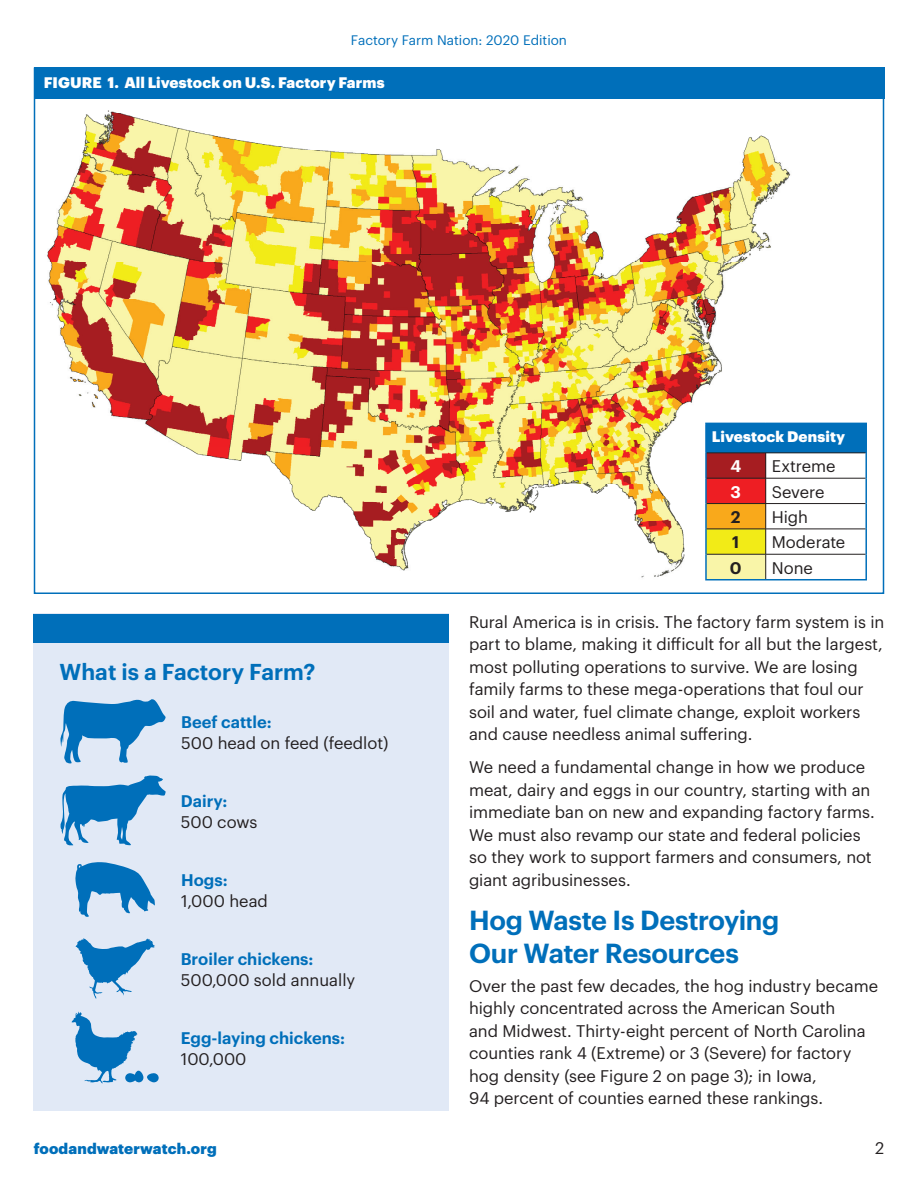
<style>
.page{position:relative;width:918px;height:1188px;background:#fff}
.page>*{position:absolute;margin:0;border:0;box-sizing:border-box;transform-origin:0 0}
.t1{font:600 27px/33px "Graphik";letter-spacing:-.01em;color:#006fba}
.t2{font:600 22.5px "Graphik";color:#006fba}
.t3{font:16.5px/22.5px "Graphik";color:#231f20}
.t4{font:600 16.5px "Graphik";color:#006fba}
.t5{font:600 16.5px "Graphik";color:#231f20}
.t6{font:600 16.5px "Graphik";color:#fff}
.t7{font:900 15px "Graphik";letter-spacing:.005em;color:#fff}
.t8{font:900 15px "Graphik";letter-spacing:.005em;color:#006fba}
.t9{font:13.5px "Graphik";color:#006fba}
</style>
<div class="page">
<div style="left:33px;top:613px;width:415px;height:498px;background:#e1e9f6"></div>
<div style="left:33px;top:615px;width:415px;height:28px;background:#006fba"></div>
<svg style="left:60px;top:699px;width:106px;height:64px"></svg>
<svg style="left:60px;top:775px;width:106px;height:71px"></svg>
<svg style="left:75px;top:862px;width:80px;height:55px"></svg>
<svg style="left:75px;top:938px;width:80px;height:61px"></svg>
<svg style="left:72px;top:1012px;width:87px;height:72px"></svg>
<img style="left:47px;top:110px;width:754px;height:471px">
<div style="left:34px;top:68px;width:850px;height:31px;background:#006fba"></div>
<div style="left:706px;top:423px;width:160px;height:30px;background:#006fba"></div>
<div style="left:706px;top:453px;width:60px;height:25px;background:#a61d21"></div>
<div style="left:706px;top:478px;width:60px;height:26px;background:#ee1e23"></div>
<div style="left:706px;top:504px;width:60px;height:25px;background:#f9a91b"></div>
<div style="left:706px;top:529px;width:60px;height:25px;background:#f2eb17"></div>
<div style="left:706px;top:554px;width:60px;height:26px;background:#f9f5a8"></div>
<hr style="left:705px;top:423px;width:61px;height:1px;background:#006fba">
<hr style="left:705px;top:424px;width:2px;height:29px;background:#006fba">
<hr style="left:766px;top:423px;width:101px;height:1px;background:#006fba">
<hr style="left:865px;top:424px;width:2px;height:29px;background:#006fba">
<hr style="left:705px;top:453px;width:2px;height:25px;background:#006fba">
<hr style="left:865px;top:453px;width:2px;height:25px;background:#006fba">
<hr style="left:705px;top:478px;width:2px;height:26px;background:#006fba">
<hr style="left:865px;top:478px;width:2px;height:26px;background:#006fba">
<hr style="left:705px;top:504px;width:2px;height:25px;background:#006fba">
<hr style="left:865px;top:504px;width:2px;height:25px;background:#006fba">
<hr style="left:705px;top:529px;width:2px;height:25px;background:#006fba">
<hr style="left:865px;top:529px;width:2px;height:25px;background:#006fba">
<hr style="left:705px;top:554px;width:2px;height:25px;background:#006fba">
<hr style="left:865px;top:554px;width:2px;height:25px;background:#006fba">
<hr style="left:705px;top:579px;width:162px;height:1px;background:#006fba">
<hr style="left:707px;top:453px;width:158px;height:1px;background:#231f20">
<hr style="left:707px;top:478px;width:158px;height:1px;background:#231f20">
<hr style="left:707px;top:503px;width:158px;height:1px;background:#231f20">
<hr style="left:707px;top:529px;width:158px;height:1px;background:#231f20">
<hr style="left:707px;top:554px;width:158px;height:1px;background:#231f20">
<svg style="left:765px;top:453px;width:1px;height:126px"></svg>
<p class="t9" style="left:351px;top:34px;width:218px">Factory Farm Nation: 2020 Edition</p>
<p class="t7" style="left:44px;top:76px;width:342px">FIGURE 1. All Livestock on U.S. Factory Farms</p>
<h2 class="t2" style="left:60px;top:662px;width:257px">What is a Factory Farm?</h2>
<p class="t4" style="left:181px;top:715px;width:92px">Beef cattle:</p>
<p class="t3" style="left:181px;top:732px;width:209px">500 head on feed (feedlot)</p>
<p class="t4" style="left:181px;top:794px;width:48px">Dairy:</p>
<p class="t3" style="left:181px;top:811px;width:78px">500 cows</p>
<p class="t4" style="left:181px;top:873px;width:48px">Hogs:</p>
<p class="t3" style="left:181px;top:890px;width:88px">1,000 head</p>
<p class="t4" style="left:181px;top:952px;width:134px">Broiler chickens:</p>
<p class="t3" style="left:181px;top:970px;width:176px">500,000 sold annually</p>
<p class="t4" style="left:181px;top:1031px;width:166px">Egg-laying chickens:</p>
<p class="t3" style="left:181px;top:1049px;width:67px">100,000</p>
<p class="t7" style="left:712px;top:430px;width:135px">Livestock Density</p>
<p class="t6" style="left:730px;top:459px;width:12px">4</p>
<p class="t3" style="left:772px;top:456px;width:65px">Extreme</p>
<p class="t6" style="left:731px;top:485px;width:12px">3</p>
<p class="t3" style="left:772px;top:481px;width:54px">Severe</p>
<p class="t5" style="left:731px;top:510px;width:11px">2</p>
<p class="t3" style="left:772px;top:507px;width:38px">High</p>
<p class="t5" style="left:732px;top:535px;width:9px">1</p>
<p class="t3" style="left:772px;top:532px;width:75px">Moderate</p>
<p class="t5" style="left:730px;top:561px;width:13px">0</p>
<p class="t3" style="left:772px;top:557px;width:43px">None</p>
<p class="t3" style="left:469px;top:611px;width:417px">Rural America is in crisis. The factory farm system is in part to blame, making it difficult for all but the largest, most polluting operations to survive. We are losing family farms to these mega-operations that foul our soil and water, fuel climate change, exploit workers and cause needless animal suffering.</p>
<p class="t3" style="left:469px;top:757px;width:407px">We need a fundamental change in how we produce meat, dairy and eggs in our country, starting with an immediate ban on new and expanding factory farms.<br>We must also revamp our state and federal policies so they work to support farmers and consumers, not giant agribusinesses.</p>
<h1 class="t1" style="left:469px;top:905px;width:312px">Hog Waste Is Destroying<br>Our Water Resources</h1>
<p class="t3" style="left:469px;top:976px;width:410px">Over the past few decades, the hog industry became highly concentrated across the American South<br>and Midwest. Thirty-eight percent of North Carolina counties rank 4 (Extreme) or 3 (Severe) for factory hog density (see Figure 2 on page 3); in Iowa,<br>94 percent of counties earned these rankings.</p>
<p class="t8" style="left:34px;top:1142px;width:184px">foodandwaterwatch.org</p>
<p class="t3" style="left:875px;top:1138px;width:11px">2</p>
</div>
